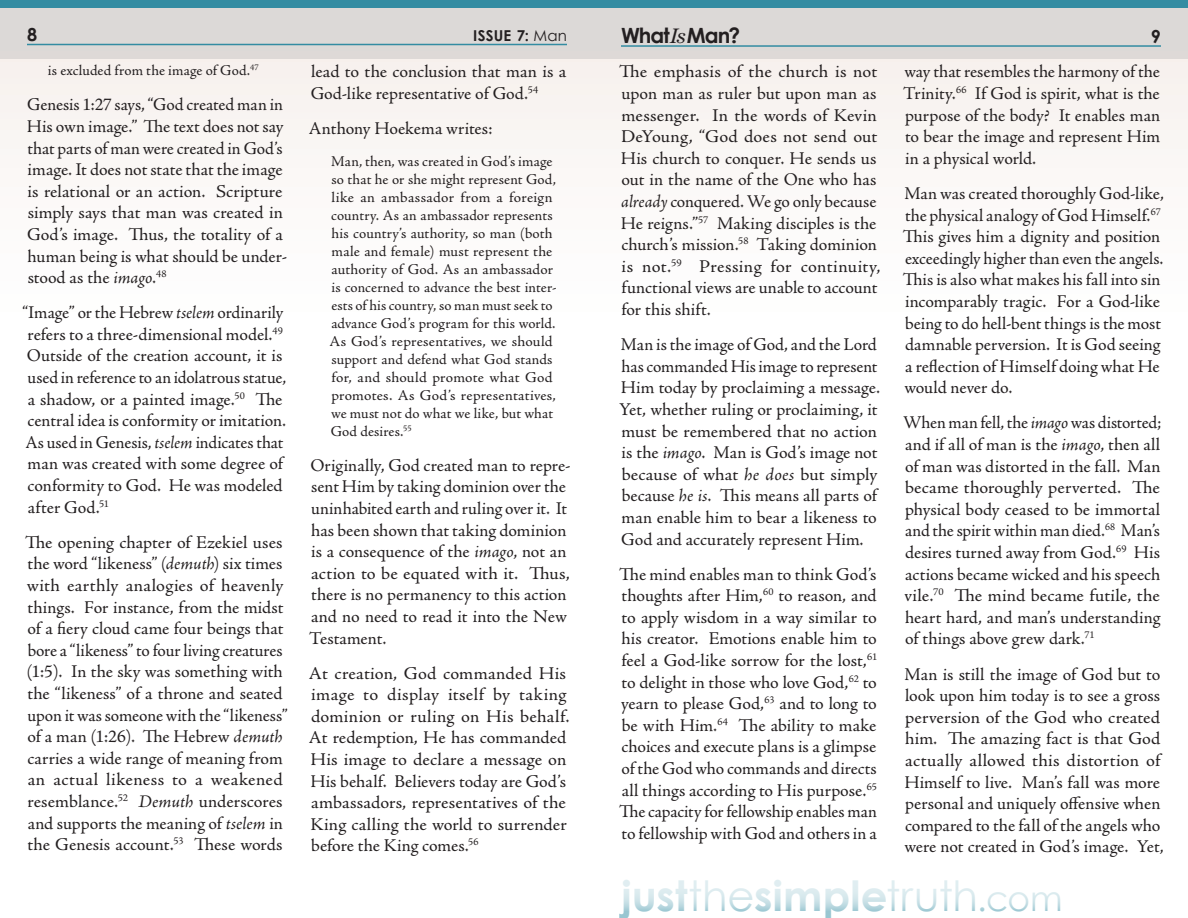
<style>
.page{position:relative;width:1188px;height:918px;background:#fff}
.page>*{position:absolute;margin:0;border:0;box-sizing:border-box;transform-origin:0 0}
.t1{font:700 41.85px "Century Gothic";letter-spacing:.005em;color:#99c6d1}
.t2{font:700 21px "Century Gothic";letter-spacing:-.045em;color:#231f20}
.body_copy{font:18px/21.6px "Adobe Jenson Pro";color:#231f20}
.t3{font:700 18px "Century Gothic";color:#231f20}
.quote_block{font:15px/18px "Adobe Jenson Pro";letter-spacing:.01em;color:#231f20}
.t4{font:700 15px "Century Gothic";letter-spacing:.02em;color:#231f20}
.s1{font-weight:400}
.s2{font-family:"Century";font-weight:400;font-style:italic}
.s3{font-style:italic}
.s4{font-weight:400;font-size:34.65px}
</style>
<div class="page">
<div style="left:0;top:8px;width:1188px;height:330px;background:#fcf9f8"></div>
<div style="left:0;top:8px;width:1188px;height:51px;background:#dcd9d7"></div>
<hr style="left:27px;top:44px;width:540px;height:1px;background:#338ca2">
<hr style="left:621px;top:45px;width:540px;height:2px;background:#338ca2">
<div style="left:0;top:0;width:1188px;height:8px;background:#338ca2"></div>
<p class="t3" style="left:27px;top:23px;width:12px">8</p>
<p class="t4" style="left:473px;top:26px;width:95px">ISSUE 7: <span class="s1">Man</span></p>
<p class="t2" style="left:621px;top:22px;width:121px">What<span class="s2">Is</span>Man?</p>
<p class="t3" style="left:1151px;top:25px;width:12px">9</p>
<p class="body_copy" style="left:619px;top:61px;width:263px">The emphasis of the church is not upon man as ruler but upon man as messenger. In the words of Kevin<br>DeYoung, “God does not send out<br>His church to conquer. He sends us out in the name of the One who has <span class="s3">already</span> conquered. We go only because<br>He reigns.”<sup>57</sup> Making disciples is the church’s mission.<sup>58</sup> Taking dominion is not.<sup>59</sup> Pressing for continuity, functional views are unable to account for this shift.</p>
<p class="body_copy" style="left:619px;top:334px;width:262px">Man is the image of God, and the Lord has commanded His image to represent Him today by proclaiming a message.<br>Yet, whether ruling or proclaiming, it must be remembered that no action is the <span class="s3">imago</span>. Man is God’s image not because of what <span class="s3">he does</span> but simply because <span class="s3">he is</span>. This means all parts of man enable him to bear a likeness to God and accurately represent Him.</p>
<p class="body_copy" style="left:619px;top:564px;width:260px;text-align:justify">The mind enables man to think God’s thoughts after Him,<sup>60</sup> to reason, and to apply wisdom in a way similar to his creator. Emotions enable him to feel a God-like sorrow for the lost,<sup>61 </sup>to delight in those who love God,<sup>62</sup> to yearn to please God,<sup>63</sup> and to long to be with Him.<sup>64</sup> The ability to make choices and execute plans is a glimpse of the God who commands and directs all things according to His purpose.<sup>65<br></sup>The capacity for fellowship enables man to fellowship with God and others in a</p>
<p class="quote_block" style="left:48px;top:62px;width:212px">is excluded from the image of God.<sup>47</sup></p>
<p class="body_copy" style="left:27px;top:94px;width:262px">Genesis 1:27 says, “God created man in His own image.” The text does not say that parts of man were created in God’s image. It does not state that the image is relational or an action. Scripture simply says that man was created in God’s image. Thus, the totality of a human being is what should be under&shy;stood as the <span class="s3">imago</span>.<sup>48</sup></p>
<p class="body_copy" style="left:23px;top:302px;width:265px">“Image” or the Hebrew <span class="s3">tselem</span> ordinarily refers to a three-dimensional model.<sup>49<br></sup>Outside of the creation account, it is used in reference to an idolatrous statue, a shadow, or a painted image.<sup>50</sup> The central idea is conformity or imitation.<br>As used in Genesis, <span class="s3">tselem</span> indicates that man was created with some degree of conformity to God. He was modeled after God.<sup>51</sup></p>
<p class="body_copy" style="left:25px;top:532px;width:264px">The opening chapter of Ezekiel uses the word “likeness” (<span class="s3">demuth</span>) six times with earthly analogies of heavenly things. For instance, from the midst of a fiery cloud came four beings that bore a “likeness” to four living creatures (1:5). In the sky was something with the “likeness” of a throne and seated upon it was someone with the “likeness” of a man (1:26). The Hebrew <span class="s3">demuth </span>carries a wide range of meaning from an actual likeness to a weakened resemblance.<sup>52</sup> <span class="s3">Demuth</span> underscores and supports the meaning of <span class="s3">tselem</span> in the Genesis account.<sup>53</sup> These words</p>
<p class="body_copy" style="left:311px;top:61px;width:257px">lead to the conclusion that man is a<br>God-like representative of God.<sup>54</sup></p>
<p class="body_copy" style="left:309px;top:118px;width:185px">Anthony Hoekema writes:</p>
<p class="quote_block" style="left:329px;top:152px;width:229px">Man, then, was created in God’s image so that he or she might represent God, like an ambassador from a foreign country. As an ambassador represents his country’s authority, so man (both male and female) must represent the authority of God. As an ambassador is concerned to advance the best inter&shy;ests of his country, so man must seek to advance God’s program for this world.<br>As God’s representatives, we should support and defend what God stands for, and should promote what God promotes. As God’s representatives, we must not do what we like, but what God desires.<sup>55</sup></p>
<p class="body_copy" style="left:309px;top:455px;width:263px">Originally, God created man to repre&shy;sent Him by taking dominion over the uninhabited earth and ruling over it. It has been shown that taking dominion is a consequence of the <span class="s3">imago</span>, not an action to be equated with it. Thus, there is no permanency to this action and no need to read it into the New Testament.</p>
<p class="body_copy" style="left:309px;top:663px;width:262px">At creation, God commanded His image to display itself by taking dominion or ruling on His behalf.<br>At redemption, He has commanded<br>His image to declare a message on<br>His behalf. Believers today are God’s ambassadors, representatives of the<br>King calling the world to surrender before the King comes.<sup>56</sup></p>
<p class="body_copy" style="left:903px;top:61px;width:259px;text-align:justify">way that resembles the harmony of the Trinity.<sup>66</sup> If God is spirit, what is the purpose of the body? It enables man to bear the image and represent Him in a physical world.</p>
<p class="body_copy" style="left:903px;top:183px;width:263px">Man was created thoroughly God-like, the physical analogy of God Himself.<sup>67<br></sup>This gives him a dignity and position exceedingly higher than even the angels.<br>This is also what makes his fall into sin incomparably tragic. For a God-like being to do hell-bent things is the most damnable perversion. It is God seeing a reflection of Himself doing what He would never do.</p>
<p class="body_copy" style="left:903px;top:412px;width:260px;text-align:justify">When man fell, the <span class="s3">imago</span> was distorted; and if all of man is the <span class="s3">imago</span>, then all of man was distorted in the fall. Man became thoroughly perverted. The physical body ceased to be immortal and the spirit within man died.<sup>68</sup> Man’s desires turned away from God.<sup>69</sup> His actions became wicked and his speech vile.<sup>70</sup> The mind became futile, the heart hard, and man’s understanding of things above grew dark.<sup>71</sup></p>
<p class="body_copy" style="left:904px;top:663px;width:261px">Man is still the image of God but to look upon him today is to see a gross perversion of the God who created him. The amazing fact is that God actually allowed this distortion of Himself to live. Man’s fall was more personal and uniquely offensive when compared to the fall of the angels who were not created in God’s image. Yet,</p>
<h1 class="t1" style="left:621px;top:870px;width:443px">just<span class="s1">the</span>simple<span class="s1">truth</span><span class="s4">.com</span></h1>
</div>
